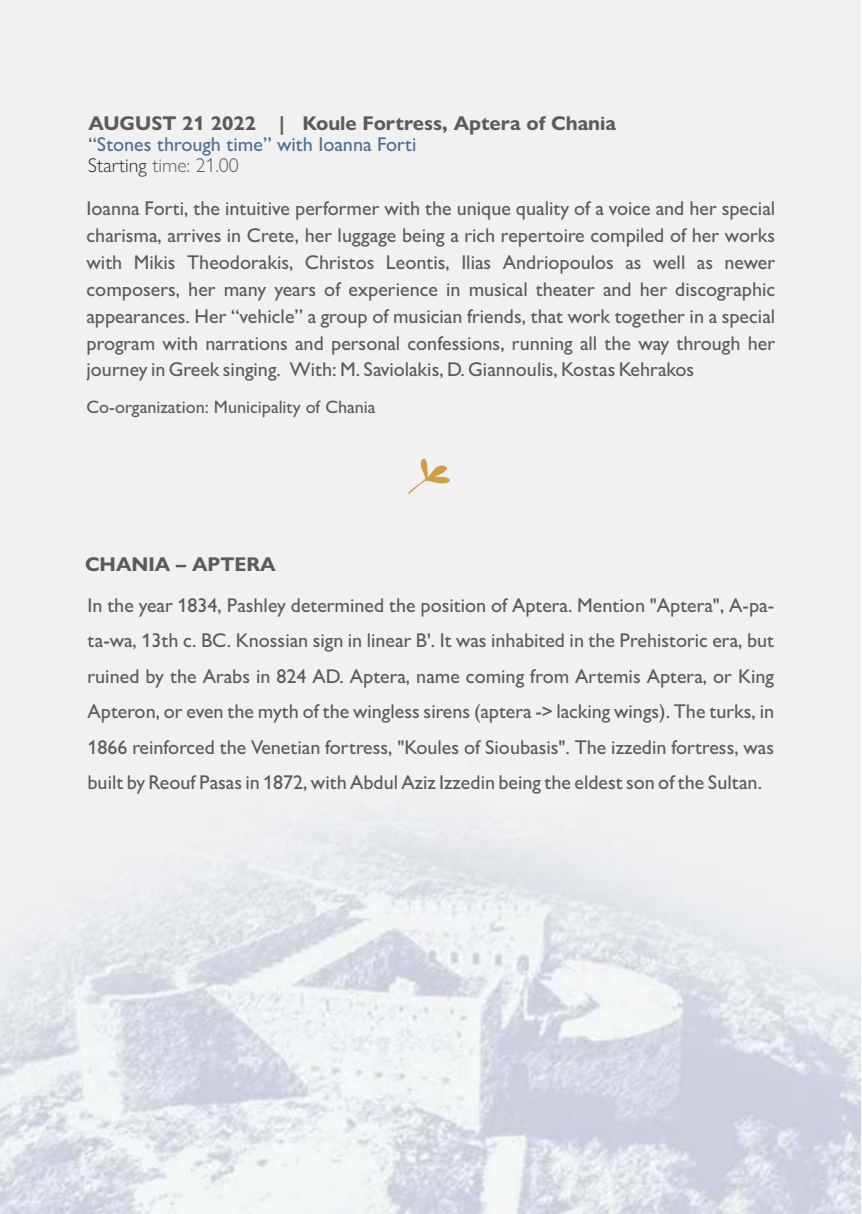
<style>
.page{position:relative;width:862px;height:1214px;background:#fff}
.page>*{position:absolute;margin:0;border:0;box-sizing:border-box;transform-origin:0 0}
.t1{font:20px/26.8px "Gill Sans Nova";color:#5b5b5b;text-align:justify}
.t2{font:700 20px "Gill Sans Nova";color:#5b5b5b}
.t3{font:20px/21px "Gill Sans Nova";color:#4e6e91}
.t4{font:18px "Gill Sans Nova";color:#5b5b5b}
.s1{font-weight:300;color:#2b2a29}
.s2{font-weight:300;color:#5b5b5b}
</style>
<div class="page">
<svg style="left:408px;top:453px;width:42px;height:41px"></svg>
<p class="t2" style="left:88px;top:117px;width:529px">AUGUST 21 2022 | Koule Fortress, Aptera of Chania</p>
<p class="t3" style="left:88px;top:136px;width:330px">“Stones through time” with Ioanna Forti<br><span class="s1">Starting</span> <span class="s2">time: 21.00</span></p>
<p class="t1" style="left:87px;top:197px;width:690px">Ioanna Forti, the intuitive performer with the unique quality of a voice and her special charisma, arrives in Crete, her luggage being a rich repertoire compiled of her works with Mikis Theodorakis, Christos Leontis, Ilias Andriopoulos as well as newer composers, her many years of experience in musical theater and her discographic appearances. Her “vehicle” a group of musician friends, that work together in a special program with narrations and personal confessions, running all the way through her journey in Greek singing. With: M. Saviolakis, D. Giannoulis, Kostas Kehrakos</p>
<p class="t4" style="left:87px;top:401px;width:290px">Co-organization: Municipality of Chania</p>
<p class="t2" style="left:85px;top:557px;width:192px">CHANIA – APTERA</p>
<p class="t1" style="left:87px;top:589px;width:688px;line-height:35.6px">In the year 1834, Pashley determined the position of Aptera. Mention "Aptera", A-pa&shy;ta-wa, 13th c. BC. Knossian sign in linear B'. It was inhabited in the Prehistoric era, but ruined by the Arabs in 824 AD. Aptera, name coming from Artemis Aptera, or King Apteron, or even the myth of the wingless sirens (aptera -&gt; lacking wings). The turks, in 1866 reinforced the Venetian fortress, "Koules of Sioubasis". The izzedin fortress, was built by Reouf Pasas in 1872, with Abdul Aziz Izzedin being the eldest son of the Sultan.</p>
</div>
